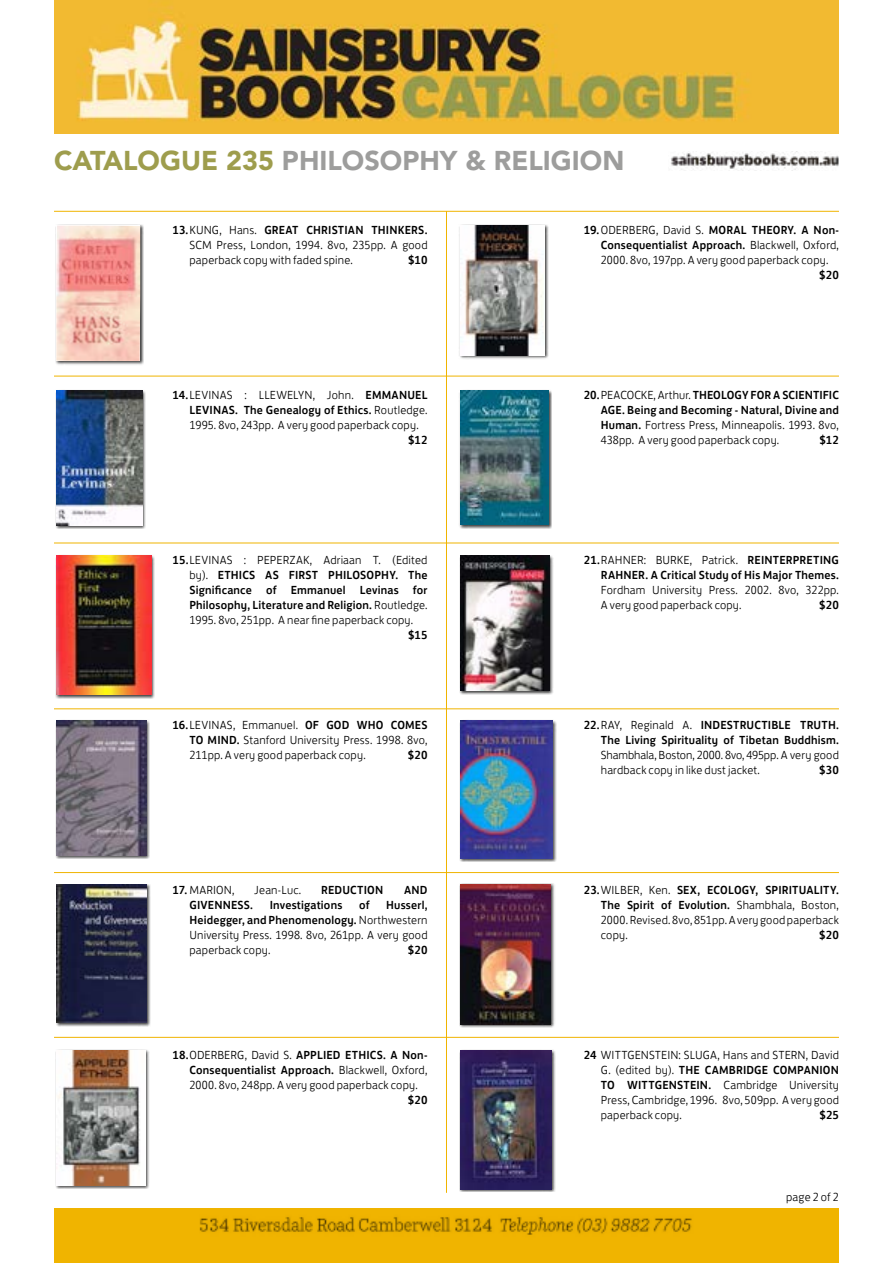
<style>
.page{position:relative;width:893px;height:1263px;background:#fff}
.page>*{position:absolute;margin:0;border:0;box-sizing:border-box;transform-origin:0 0}
.t1{font:900 27px "Avenir";color:#9d9d9c}
.t2{font:300 12px/15px "FS Jack";letter-spacing:.015em;color:#000;text-align:justify}
.t3{font:500 12px/15px "FS Jack";letter-spacing:.015em;color:#000;text-align:right}
.s1{color:#9e9d4d}
.s2{font-weight:500}
.s3{font-weight:300}
</style>
<div class="page">
<img style="left:54px;top:0;width:785px;height:134px">
<div style="left:54px;top:1208px;width:785px;height:55px;background:#f0b400"></div>
<img style="left:199px;top:1217px;width:493px;height:18px">
<div style="left:459px;top:224px;width:90px;height:135px;background:#000;opacity:.75"></div>
<img style="left:460px;top:226px;width:85px;height:129px">
<div style="left:459px;top:389px;width:93px;height:140px;background:#000;opacity:.75"></div>
<img style="left:460px;top:391px;width:89px;height:134px">
<div style="left:459px;top:555px;width:94px;height:139px;background:#000;opacity:.75"></div>
<img style="left:460px;top:556px;width:89px;height:135px">
<div style="left:459px;top:720px;width:97px;height:142px;background:#000;opacity:.75"></div>
<img style="left:460px;top:721px;width:92px;height:138px">
<div style="left:459px;top:883px;width:96px;height:144px;background:#000;opacity:.75"></div>
<img style="left:460px;top:884px;width:91px;height:140px">
<div style="left:459px;top:1049px;width:96px;height:143px;background:#000;opacity:.75"></div>
<img style="left:460px;top:1051px;width:91px;height:138px">
<div style="left:55px;top:1049px;width:95px;height:140px;background:#000;opacity:.75"></div>
<img style="left:56px;top:1051px;width:89px;height:134px">
<div style="left:56px;top:885px;width:95px;height:142px;background:#000;opacity:.75"></div>
<img style="left:56px;top:884px;width:91px;height:138px">
<div style="left:55px;top:720px;width:95px;height:139px;background:#000;opacity:.75"></div>
<img style="left:56px;top:721px;width:90px;height:135px">
<div style="left:55px;top:555px;width:99px;height:144px;background:#000;opacity:.75"></div>
<img style="left:56px;top:556px;width:95px;height:139px">
<div style="left:55px;top:389px;width:90px;height:140px;background:#000;opacity:.75"></div>
<img style="left:56px;top:391px;width:86px;height:134px">
<div style="left:55px;top:224px;width:89px;height:141px;background:#000;opacity:.75"></div>
<img style="left:56px;top:226px;width:84px;height:135px">
<img style="left:671px;top:151px;width:168px;height:20px">
<hr style="left:54px;top:211px;width:785px;height:1px;background:#f0b400">
<hr style="left:54px;top:376px;width:785px;height:1px;background:#f0b400">
<hr style="left:54px;top:543px;width:785px;height:1px;background:#f0b400">
<hr style="left:54px;top:708px;width:785px;height:1px;background:#f0b400">
<hr style="left:54px;top:872px;width:785px;height:1px;background:#f0b400">
<hr style="left:54px;top:1037px;width:785px;height:1px;background:#f0b400">
<hr style="left:446px;top:211px;width:1px;height:982px;background:#f0b400">
<h1 class="t1" style="left:54px;top:144px;width:572px"><span class="s1">CATALOGUE 235</span> PHILOSOPHY &amp; RELIGION</h1>
<p class="t2" style="left:189px;top:221px;width:240px;text-indent:-17px"><span class="s2">13.</span>KUNG, Hans. <span class="s2">GREAT CHRISTIAN THINKERS.<br></span>SCM Press, London, 1994. 8vo, 235pp. A good paperback copy with faded spine.</p>
<p class="t3" style="left:408px;top:252px;width:21px">$10</p>
<p class="t2" style="left:189px;top:386px;width:240px;text-indent:-17px"><span class="s2">14.</span>LEVINAS : LLEWELYN, John. <span class="s2">EMMANUEL LEVINAS. The Genealogy of Ethics.</span> Routledge.<br>1995. 8vo, 243pp. A very good paperback copy.</p>
<p class="t3" style="left:408px;top:432px;width:21px">$12</p>
<p class="t3" style="left:189px;top:552px;width:240px;text-align:justify;text-indent:-17px">15.<span class="s3">LEVINAS : PEPERZAK, Adriaan T. (Edited by).</span> ETHICS AS FIRST PHILOSOPHY. The Significance of Emmanuel Levinas for Philosophy, Literature and Religion. <span class="s3">Routledge.<br>1995. 8vo, 251pp. A near fine paperback copy.</span></p>
<p class="t3" style="left:408px;top:627px;width:21px">$15</p>
<p class="t2" style="left:189px;top:716px;width:240px;text-indent:-17px"><span class="s2">16.</span>LEVINAS, Emmanuel. <span class="s2">OF GOD WHO COMES TO MIND.</span> Stanford University Press. 1998. 8vo, 211pp. A very good paperback copy.</p>
<p class="t3" style="left:408px;top:747px;width:21px">$20</p>
<p class="t2" style="left:172px;top:881px;width:64px"><span class="s2">17.</span> MARION,</p>
<p class="t2" style="left:254px;top:881px;width:48px">Jean-Luc.</p>
<p class="t3" style="left:321px;top:882px;width:64px">REDUCTION</p>
<p class="t3" style="left:404px;top:882px;width:25px">AND</p>
<p class="t3" style="left:189px;top:897px;width:65px">GIVENNESS.</p>
<p class="t3" style="left:270px;top:897px;width:74px">Investigations</p>
<p class="t3" style="left:359px;top:897px;width:12px">of</p>
<p class="t2" style="left:189px;top:896px;width:240px;text-indent:197px"><span class="s2">Husserl, Heidegger, and Phenomenology.</span> Northwestern University Press. 1998. 8vo, 261pp. A very good paperback copy.</p>
<p class="t3" style="left:408px;top:942px;width:21px">$20</p>
<p class="t2" style="left:189px;top:1046px;width:240px;text-indent:-17px"><span class="s2">18.</span>ODERBERG, David S. <span class="s2">APPLIED ETHICS. A Non-Consequentialist Approach.</span> Blackwell, Oxford, 2000. 8vo, 248pp. A very good paperback copy.</p>
<p class="t3" style="left:408px;top:1092px;width:21px">$20</p>
<p class="t2" style="left:601px;top:221px;width:240px;text-indent:-17px"><span class="s2">19.</span>ODERBERG, David S. <span class="s2">MORAL THEORY. A Non-Consequentialist Approach.</span> Blackwell, Oxford, 2000. 8vo, 197pp. A very good paperback copy.</p>
<p class="t3" style="left:819px;top:267px;width:21px">$20</p>
<p class="t2" style="left:601px;top:386px;width:240px;text-indent:-17px"><span class="s2">20.</span>PEACOCKE, Arthur. <span class="s2">THEOLOGY FOR A SCIENTIFIC AGE. Being and Becoming - Natural, Divine and Human.</span> Fortress Press, Minneapolis. 1993. 8vo, 438pp. A very good paperback copy.</p>
<p class="t3" style="left:819px;top:432px;width:21px">$12</p>
<p class="t3" style="left:584px;top:552px;width:257px">21.<span class="s3">RAHNER: BURKE, Patrick.</span> REINTERPRETING<br>RAHNER. A Critical Study of His Major Themes.</p>
<p class="t2" style="left:601px;top:581px;width:240px">Fordham University Press. 2002. 8vo, 322pp.<br>A very good paperback copy.</p>
<p class="t3" style="left:819px;top:597px;width:21px">$20</p>
<p class="t3" style="left:584px;top:717px;width:257px">22.<span class="s3">RAY, Reginald A.</span> INDESTRUCTIBLE TRUTH.<br>The Living Spirituality of Tibetan Buddhism.</p>
<p class="t2" style="left:601px;top:746px;width:240px">Shambhala, Boston, 2000. 8vo, 495pp. A very good hardback copy in like dust jacket.</p>
<p class="t3" style="left:819px;top:762px;width:21px">$30</p>
<p class="t2" style="left:601px;top:881px;width:240px;text-indent:-17px"><span class="s2">23.</span>WILBER, Ken. <span class="s2">SEX, ECOLOGY, SPIRITUALITY.<br>The Spirit of Evolution.</span> Shambhala, Boston, 2000. Revised. 8vo, 851pp. A very good paperback copy.</p>
<p class="t3" style="left:819px;top:927px;width:21px">$20</p>
<p class="t2" style="left:601px;top:1046px;width:240px;text-indent:-17px"><span class="s2">24</span> WITTGENSTEIN: SLUGA, Hans and STERN, David G. (edited by). <span class="s2">THE CAMBRIDGE COMPANION TO WITTGENSTEIN.</span> Cambridge University Press, Cambridge, 1996. 8vo, 509pp. A very good paperback copy.</p>
<p class="t3" style="left:819px;top:1107px;width:21px">$25</p>
<p class="t2" style="left:786px;top:1188px;width:54px">page 2 of 2</p>
</div>
